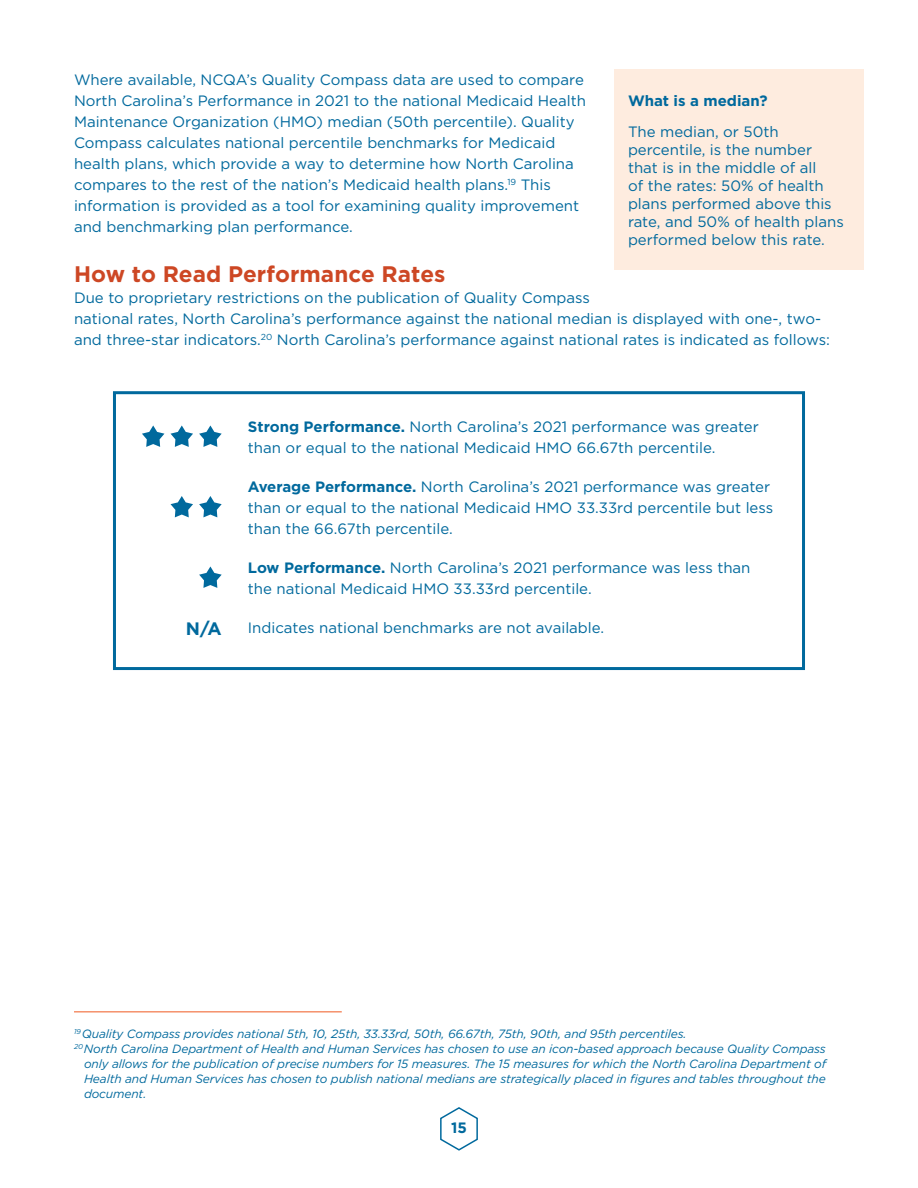
<style>
.page{position:relative;width:918px;height:1188px;background:#fff}
.page>*{position:absolute;margin:0;border:0;box-sizing:border-box;transform-origin:0 0}
.Subhead_1{font:700 22.5px "Gotham";color:#cd4724}
.t1{font:700 18px "Gotham";color:#00699d}
.t2{font:15px/21px "Gotham";color:#00699d}
.t3{font:700 15px "Gotham";color:#00699d}
.Footnote{font:italic 12px/15px "Gotham";letter-spacing:-.01em;color:#00699d;text-align:justify}
.s1{font-weight:700}
</style>
<div class="page">
<svg style="left:440px;top:1107px;width:38px;height:44px"></svg>
<div style="left:113px;top:391px;width:692px;height:279px;border:3px solid #00699d"></div>
<div style="left:615px;top:69px;width:249px;height:201px;background:#feecdf"></div>
<hr style="left:74px;top:1011px;width:268px;height:1px;background:#f15921">
<svg style="left:142px;top:425px;width:22px;height:22px"></svg>
<svg style="left:171px;top:425px;width:22px;height:22px"></svg>
<svg style="left:199px;top:425px;width:23px;height:22px"></svg>
<svg style="left:171px;top:496px;width:22px;height:21px"></svg>
<svg style="left:199px;top:496px;width:23px;height:21px"></svg>
<svg style="left:199px;top:566px;width:23px;height:22px"></svg>
<p class="t2" style="left:74px;top:69px;width:513px">Where available, NCQA’s Quality Compass data are used to compare North Carolina’s Performance in 2021 to the national Medicaid Health Maintenance Organization (HMO) median (50th percentile). Quality Compass calculates national percentile benchmarks for Medicaid health plans, which provide a way to determine how North Carolina compares to the rest of the nation’s Medicaid health plans.<sup>19</sup> This information is provided as a tool for examining quality improvement and benchmarking plan performance.</p>
<p class="Subhead_1" style="left:74px;top:259px;width:373px">How to Read Performance Rates</p>
<p class="t2" style="left:74px;top:287px;width:758px">Due to proprietary restrictions on the publication of Quality Compass<br>national rates, North Carolina’s performance against the national median is displayed with one-, two&shy;and three-star indicators. <sup>20</sup> North Carolina’s performance against national rates is indicated as follows:</p>
<p class="t3" style="left:628px;top:90px;width:141px">What is a median?</p>
<p class="t2" style="left:628px;top:123px;width:217px;line-height:18px">The median, or 50th percentile, is the number that is in the middle of all<br>of the rates: 50% of health plans performed above this rate, and 50% of health plans performed below this rate.</p>
<p class="t2" style="left:248px;top:416px;width:512px"><span class="s1">Strong Performance.</span> North Carolina’s 2021 performance was greater than or equal to the national Medicaid HMO 66.67th percentile.</p>
<p class="t2" style="left:248px;top:476px;width:527px"><span class="s1">Average Performance.</span> North Carolina’s 2021 performance was greater than or equal to the national Medicaid HMO 33.33rd percentile but less than the 66.67th percentile.</p>
<p class="t2" style="left:248px;top:557px;width:504px"><span class="s1">Low Performance.</span> North Carolina’s 2021 performance was less than the national Medicaid HMO 33.33rd percentile.</p>
<p class="t1" style="left:186px;top:617px;width:37px">N/A</p>
<p class="t2" style="left:248px;top:617px;width:356px">Indicates national benchmarks are not available.</p>
<p class="Footnote" style="left:74px;top:1026px;width:614px"><sup>19</sup>Quality Compass provides national 5th, 10, 25th, 33.33rd, 50th, 66.67th, 75th, 90th, and 95th percentiles.</p>
<p class="Footnote" style="left:84px;top:1041px;width:744px;text-indent:-10px"><sup>20</sup>North Carolina Department of Health and Human Services has chosen to use an icon-based approach because Quality Compass only allows for the publication of precise numbers for 15 measures. The 15 measures for which the North Carolina Department of Health and Human Services has chosen to publish national medians are strategically placed in figures and tables throughout the document.</p>
<p class="t3" style="left:451px;top:1118px;width:17px">15</p>
</div>
